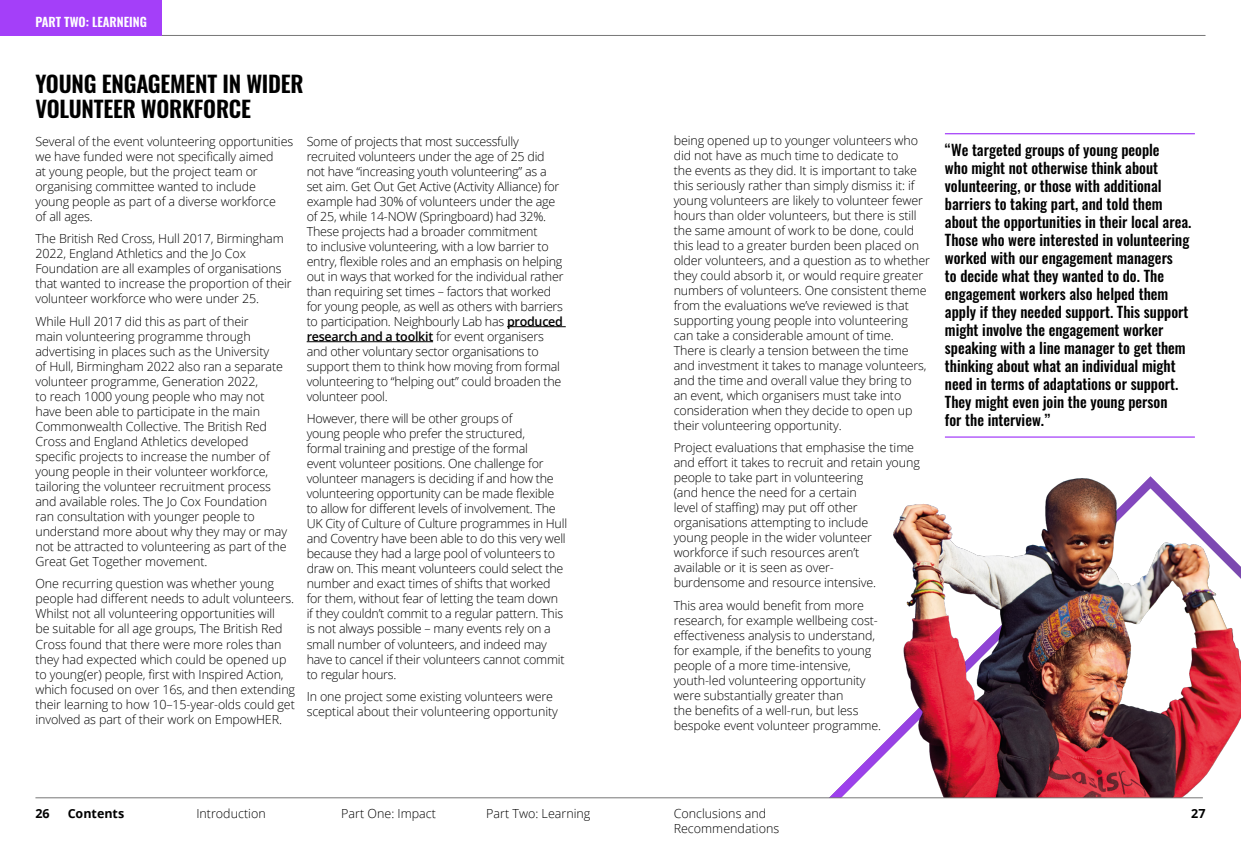
<style>
.page{position:relative;width:1241px;height:851px;background:#fff}
.page>*{position:absolute;margin:0;border:0;box-sizing:border-box;transform-origin:0 0}
.t1{font:600 22.5px/25px "Oswald";letter-spacing:-.01em;color:#000}
.t2{font:500 15px/18px "Oswald";color:#000}
.t3{font:300 12.5px/15px "Open Sans";letter-spacing:-.01em;color:#000}
.t4{font:600 12.5px "Oswald";letter-spacing:-.005em;color:#fff}
.t5{font:700 12.5px "Open Sans";color:#000}
.s1{font-weight:600}
</style>
<div class="page">
<hr style="left:0;top:35px;width:1205px;height:1px;background:#767676">
<div style="left:0;top:0;width:161px;height:36px;background:#a43ff9"></div>
<img style="left:876px;top:476px;width:364px;height:322px">
<hr style="left:507px;top:326px;width:58px;height:1px;background:#000">
<hr style="left:306px;top:341px;width:127px;height:1px;background:#000">
<hr style="left:944px;top:133px;width:250px;height:1px;background:#a43ff9">
<hr style="left:944px;top:436px;width:250px;height:1px;background:#a43ff9">
<hr style="left:35px;top:797px;width:1167px;height:1px;background:#767676">
<p class="t4" style="left:35px;top:10px;width:113px">PART TWO: LEARNEING</p>
<h1 class="t1" style="left:35px;top:69px;width:270px">YOUNG ENGAGEMENT IN WIDER<br>VOLUNTEER WORKFORCE</h1>
<p class="t3" style="left:35px;top:133px;width:259px">Several of the event volunteering opportunities we have funded were not specifically aimed<br>at young people, but the project team or organising committee wanted to include<br>young people as part of a diverse workforce<br>of all ages.</p>
<p class="t3" style="left:35px;top:231px;width:258px">The British Red Cross, Hull 2017, Birmingham 2022, England Athletics and the Jo Cox Foundation are all examples of organisations that wanted to increase the proportion of their volunteer workforce who were under 25.</p>
<p class="t3" style="left:35px;top:313px;width:253px">While Hull 2017 did this as part of their<br>main volunteering programme through advertising in places such as the University<br>of Hull, Birmingham 2022 also ran a separate volunteer programme, Generation 2022,<br>to reach 1000 young people who may not have been able to participate in the main Commonwealth Collective. The British Red Cross and England Athletics developed specific projects to increase the number of young people in their volunteer workforce, tailoring the volunteer recruitment process and available roles. The Jo Cox Foundation ran consultation with younger people to understand more about why they may or may not be attracted to volunteering as part of the Great Get Together movement.</p>
<p class="t3" style="left:35px;top:576px;width:261px">One recurring question was whether young people had different needs to adult volunteers.<br>Whilst not all volunteering opportunities will<br>be suitable for all age groups, The British Red Cross found that there were more roles than they had expected which could be opened up to young(er) people, first with Inspired Action, which focused on over 16s, and then extending their learning to how 10–15-year-olds could get involved as part of their work on EmpowHER.</p>
<p class="t3" style="left:306px;top:133px;width:258px">Some of projects that most successfully recruited volunteers under the age of 25 did not have “increasing youth volunteering” as a set aim. Get Out Get Active (Activity Alliance) for example had 30% of volunteers under the age of 25, while 14-NOW (Springboard) had 32%.<br>These projects had a broader commitment<br>to inclusive volunteering, with a low barrier to entry, flexible roles and an emphasis on helping out in ways that worked for the individual rather than requiring set times – factors that worked for young people, as well as others with barriers to participation. Neighbourly Lab has <span class="s1">produced research and a toolkit</span> for event organisers and other voluntary sector organisations to support them to think how moving from formal volunteering to “helping out” could broaden the volunteer pool.</p>
<p class="t3" style="left:306px;top:411px;width:262px">However, there will be other groups of<br>young people who prefer the structured,<br>formal training and prestige of the formal<br>event volunteer positions. One challenge for volunteer managers is deciding if and how the volunteering opportunity can be made flexible to allow for different levels of involvement. The UK City of Culture of Culture programmes in Hull and Coventry have been able to do this very well because they had a large pool of volunteers to draw on. This meant volunteers could select the number and exact times of shifts that worked for them, without fear of letting the team down if they couldn’t commit to a regular pattern. This is not always possible – many events rely on a small number of volunteers, and indeed may have to cancel if their volunteers cannot commit to regular hours.</p>
<p class="t3" style="left:306px;top:688px;width:253px">In one project some existing volunteers were sceptical about their volunteering opportunity</p>
<p class="t3" style="left:673px;top:132px;width:258px">being opened up to younger volunteers who did not have as much time to dedicate to<br>the events as they did. It is important to take this seriously rather than simply dismiss it: if young volunteers are likely to volunteer fewer hours than older volunteers, but there is still the same amount of work to be done, could this lead to a greater burden been placed on older volunteers, and a question as to whether they could absorb it, or would require greater numbers of volunteers. One consistent theme from the evaluations we’ve reviewed is that supporting young people into volunteering can take a considerable amount of time.<br>There is clearly a tension between the time and investment it takes to manage volunteers, and the time and overall value they bring to<br>an event, which organisers must take into consideration when they decide to open up their volunteering opportunity.</p>
<p class="t3" style="left:673px;top:440px;width:248px">Project evaluations that emphasise the time and effort it takes to recruit and retain young people to take part in volunteering<br>(and hence the need for a certain<br>level of staffing) may put off other organisations attempting to include<br>young people in the wider volunteer workforce if such resources aren’t<br>available or it is seen as over-<br>burdensome and resource intensive.</p>
<p class="t3" style="left:673px;top:597px;width:209px">This area would benefit from more research, for example wellbeing cost&shy;effectiveness analysis to understand, for example, if the benefits to young people of a more time-intensive, youth-led volunteering opportunity were substantially greater than<br>the benefits of a well-run, but less bespoke event volunteer programme.</p>
<p class="t2" style="left:944px;top:139px;width:248px">“We targeted groups of young people<br>who might not otherwise think about volunteering, or those with additional barriers to taking part, and told them about the opportunities in their local area.<br>Those who were interested in volunteering worked with our engagement managers<br>to decide what they wanted to do. The engagement workers also helped them apply if they needed support. This support might involve the engagement worker speaking with a line manager to get them thinking about what an individual might need in terms of adaptations or support.<br>They might even join the young person<br>for the interview.”</p>
<p class="t5" style="left:68px;top:804px;width:58px">Contents</p>
<p class="t3" style="left:196px;top:805px;width:71px">Introduction</p>
<p class="t3" style="left:341px;top:805px;width:96px">Part One: Impact</p>
<p class="t3" style="left:486px;top:805px;width:106px">Part Two: Learning</p>
<p class="t3" style="left:673px;top:805px;width:107px">Conclusions and<br>Recommendations</p>
<p class="t5" style="left:35px;top:804px;width:16px">26</p>
<p class="t5" style="left:1190px;top:804px;width:16px">27</p>
</div>
